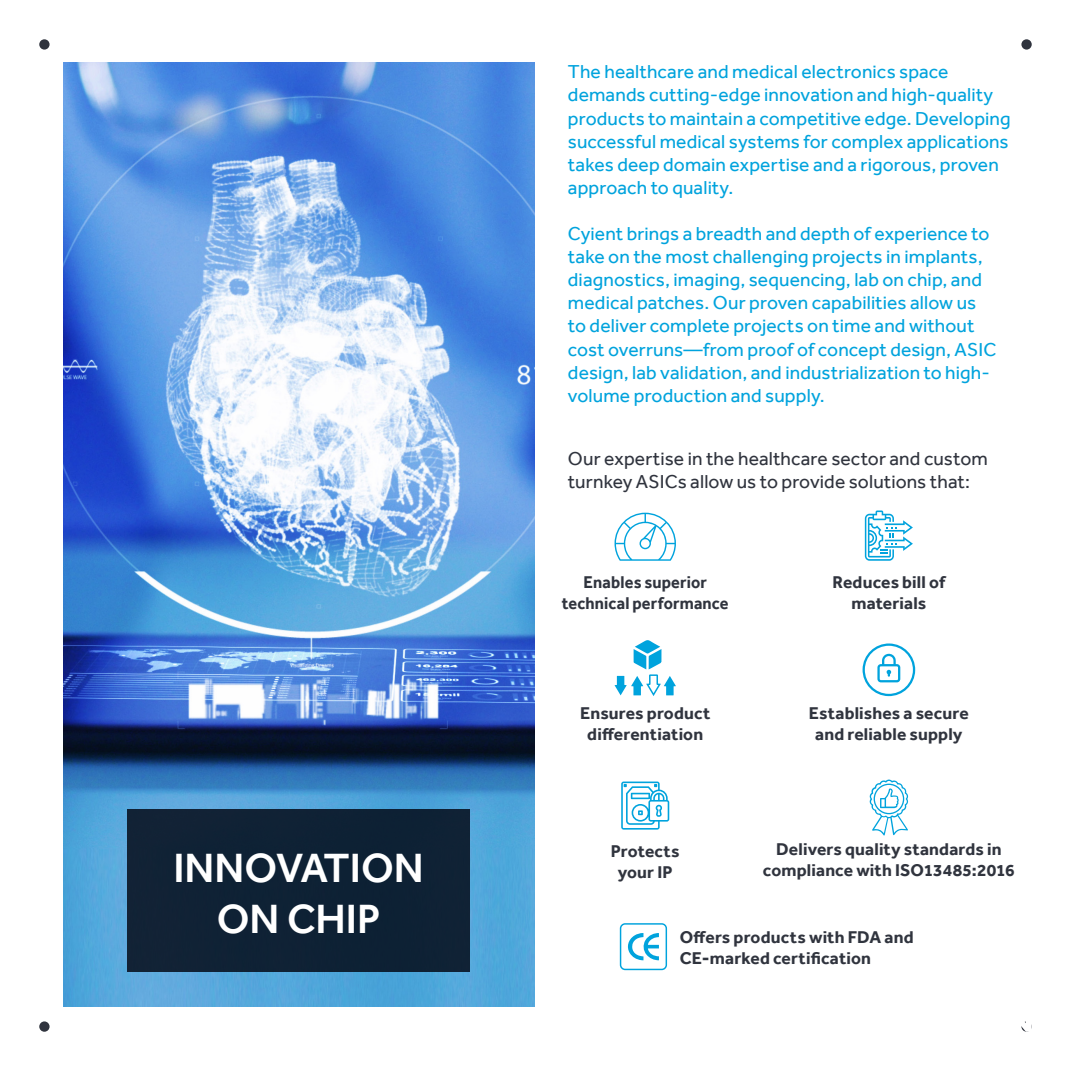
<style>
.page{position:relative;width:1071px;height:1071px;background:#fff}
.page>*{position:absolute;margin:0;border:0;box-sizing:border-box;transform-origin:0 0}
.Headlines_29_28pt{font:500 42px/50.4px "Cyient";color:#fff;text-align:center}
.top_header{font:19.25px/23.1px "Effra";letter-spacing:.005em;color:#00a3dd}
.top_header-2{font:19.25px/23.1px "Effra";letter-spacing:.005em;color:#30343e}
.top_header-3{font:700 17.5px/21px "Effra";letter-spacing:.01em;color:#30343e;text-align:center}
.top_header-4{font:700 17.5px/21px "Effra";letter-spacing:.01em;color:#30343e;text-align:center;scale:.93 1}
</style>
<div class="page">
<div style="left:39px;top:39px;width:11px;height:11px;background:#30343e;border-radius:50%"></div>
<div style="left:39px;top:1021px;width:11px;height:11px;background:#30343e;border-radius:50%"></div>
<div style="left:1021px;top:39px;width:11px;height:11px;background:#30343e;border-radius:50%"></div>
<img style="left:63px;top:62px;width:471px;height:944px">
<div style="left:127px;top:810px;width:343px;height:162px;background:#0f2235"></div>
<svg style="left:1021px;top:1021px;width:11px;height:11px"></svg>
<svg style="left:615px;top:513px;width:61px;height:48px"></svg>
<svg style="left:621px;top:782px;width:48px;height:48px"></svg>
<svg style="left:865px;top:511px;width:48px;height:50px"></svg>
<svg style="left:615px;top:640px;width:61px;height:56px"></svg>
<svg style="left:862px;top:643px;width:53px;height:53px"></svg>
<svg style="left:869px;top:779px;width:40px;height:57px"></svg>
<svg style="left:627px;top:933px;width:32px;height:27px"></svg>
<div style="left:620px;top:923px;width:47px;height:47px;border:1px solid #00a3dd;border-radius:5px"></div>
<p class="Headlines_29_28pt" style="left:173px;top:843px;width:252px">INNOVATION<br>ON CHIP</p>
<p class="top_header" style="left:568px;top:60px;width:444px">The healthcare and medical electronics space demands cutting-edge innovation and high-quality products to maintain a competitive edge. Developing successful medical systems for complex applications takes deep domain expertise and a rigorous, proven approach to quality.</p>
<p class="top_header" style="left:568px;top:222px;width:430px">Cyient brings a breadth and depth of experience to take on the most challenging projects in implants, diagnostics, imaging, sequencing, lab on chip, and medical patches. Our proven capabilities allow us to deliver complete projects on time and without cost overruns—from proof of concept design, ASIC design, lab validation, and industrialization to high&shy;volume production and supply.</p>
<p class="top_header-2" style="left:568px;top:446px;width:421px">Our expertise in the healthcare sector and custom turnkey ASICs allow us to provide solutions that:</p>
<p class="top_header-4" style="left:562px;top:571px;width:181px">Enables superior technical performance</p>
<p class="top_header-3" style="left:832px;top:571px;width:114px">Reduces bill of materials</p>
<p class="top_header-3" style="left:580px;top:703px;width:132px">Ensures product differentiation</p>
<p class="top_header-3" style="left:809px;top:703px;width:161px">Establishes a secure and reliable supply</p>
<p class="top_header-3" style="left:611px;top:840px;width:70px">Protects your IP</p>
<p class="top_header-3" style="left:763px;top:838px;width:253px">Delivers quality standards in compliance with ISO13485:2016</p>
<p class="top_header-3" style="left:680px;top:927px;width:235px;text-align:left">Offers products with FDA and<br>CE-marked certification</p>
</div>
